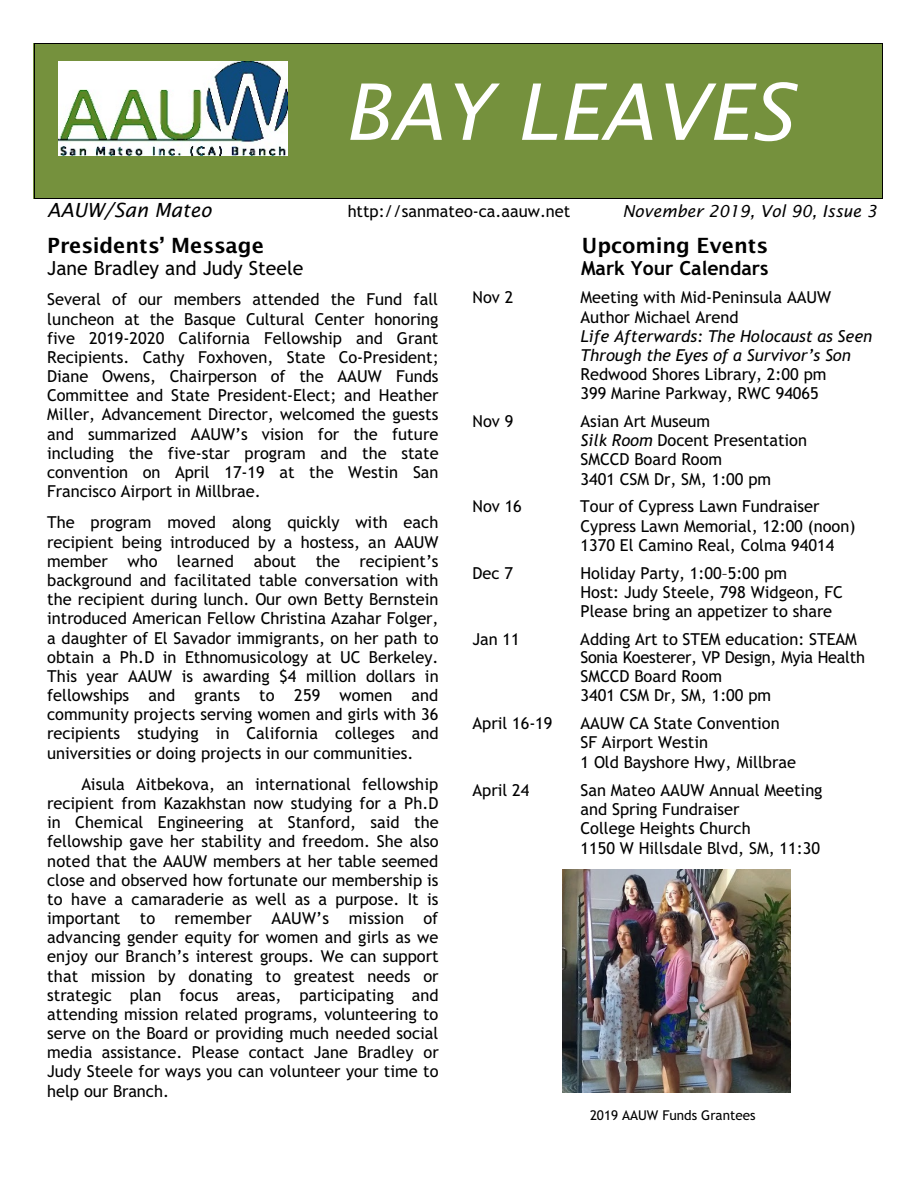
<style>
.page{position:relative;width:918px;height:1188px;background:#fff}
.page>*{position:absolute;margin:0;border:0;box-sizing:border-box;transform-origin:0 0}
.t1{font:italic 78px "Lucida Sans";color:#fff}
.t2{font:21px "Lucida Sans";letter-spacing:-.005em;color:#000}
.t3{font:19.5px "Trebuchet MS";color:#000}
.t4{font:700 19.5px "Trebuchet MS";color:#000}
.t5{font:italic 19.5px "Lucida Sans";color:#000}
.t6{font:16.5px/19.2px "Trebuchet MS";color:#000}
.t7{font:italic 16.5px/19.2px "Trebuchet MS";color:#000}
.t8{font:italic 16.5px "Lucida Sans";color:#000}
.t9{font:13.5px "Trebuchet MS";color:#000}
.s1{font-style:italic}
</style>
<div class="page">
<div style="left:34px;top:43px;width:849px;height:155px;background:#75913d"></div>
<hr style="left:34px;top:43px;width:1px;height:155px;background:#000">
<hr style="left:882px;top:43px;width:1px;height:155px;background:#000">
<hr style="left:34px;top:43px;width:849px;height:1px;background:#000">
<hr style="left:34px;top:198px;width:849px;height:1px;background:#000">
<img style="left:58px;top:61px;width:229px;height:95px">
<img style="left:563px;top:870px;width:228px;height:222px">
<h1 class="t1" style="left:343px;top:80px;width:451px">BAY LEAVES</h1>
<p class="t5" style="left:47px;top:202px;width:166px">AAUW/San Mateo</p>
<p class="t6" style="left:348px;top:203px;width:224px">http://sanmateo-ca.aauw.net</p>
<p class="t8" style="left:622px;top:205px;width:256px">November 2019, Vol 90, Issue 3</p>
<p class="t2" style="left:47px;top:236px;width:218px">Presidents’ Message</p>
<p class="t3" style="left:47px;top:261px;width:258px">Jane Bradley and Judy Steele</p>
<p class="t6" style="left:47px;top:291px;width:393px;text-align:justify">Several of our members attended the Fund fall luncheon at the Basque Cultural Center honoring five 2019-2020 California Fellowship and Grant Recipients. Cathy Foxhoven, State Co-President; Diane Owens, Chairperson of the AAUW Funds Committee and State President-Elect; and Heather Miller, Advancement Director, welcomed the guests and summarized AAUW’s vision for the future including the five-star program and the state convention on April 17-19 at the Westin San Francisco Airport in Millbrae.</p>
<p class="t6" style="left:47px;top:514px;width:393px;text-align:justify">The program moved along quickly with each recipient being introduced by a hostess, an AAUW member who learned about the recipient’s background and facilitated table conversation with the recipient during lunch. Our own Betty Bernstein introduced American Fellow Christina Azahar Folger, a daughter of El Savador immigrants, on her path to obtain a Ph.D in Ethnomusicology at UC Berkeley.<br>This year AAUW is awarding $4 million dollars in fellowships and grants to 259 women and community projects serving women and girls with 36 recipients studying in California colleges and universities or doing projects in our communities.</p>
<p class="t6" style="left:47px;top:776px;width:393px;text-align:justify;text-indent:34px">Aisula Aitbekova, an international fellowship recipient from Kazakhstan now studying for a Ph.D in Chemical Engineering at Stanford, said the fellowship gave her stability and freedom. She also noted that the AAUW members at her table seemed close and observed how fortunate our membership is to have a camaraderie as well as a purpose. It is important to remember AAUW’s mission of advancing gender equity for women and girls as we enjoy our Branch’s interest groups. We can support that mission by donating to greatest needs or strategic plan focus areas, participating and attending mission related programs, volunteering to serve on the Board or providing much needed social media assistance. Please contact Jane Bradley or Judy Steele for ways you can volunteer your time to help our Branch.</p>
<p class="t2" style="left:582px;top:236px;width:188px">Upcoming Events</p>
<p class="t4" style="left:581px;top:261px;width:189px">Mark Your Calendars</p>
<p class="t6" style="left:472px;top:289px;width:42px">Nov 2</p>
<p class="t6" style="left:580px;top:289px;width:252px">Meeting with Mid-Peninsula AAUW<br>Author Michael Arend</p>
<p class="t7" style="left:580px;top:328px;width:293px">Life Afterwards: The Holocaust as Seen<br>Through the Eyes of a Survivor’s Son</p>
<p class="t6" style="left:580px;top:366px;width:248px">Redwood Shores Library, 2:00 pm<br>399 Marine Parkway, RWC 94065</p>
<p class="t6" style="left:472px;top:413px;width:42px">Nov 9</p>
<p class="t6" style="left:580px;top:413px;width:228px">Asian Art Museum<br><span class="s1">Silk Room</span> Docent Presentation<br>SMCCD Board Room<br>3401 CSM Dr, SM, 1:00 pm</p>
<p class="t6" style="left:472px;top:498px;width:51px">Nov 16</p>
<p class="t6" style="left:580px;top:498px;width:277px">Tour of Cypress Lawn Fundraiser<br>Cypress Lawn Memorial, 12:00 (noon)<br>1370 El Camino Real, Colma 94014</p>
<p class="t6" style="left:472px;top:565px;width:42px">Dec 7</p>
<p class="t6" style="left:580px;top:565px;width:264px">Holiday Party, 1:00–5:00 pm<br>Host: Judy Steele, 798 Widgeon, FC<br>Please bring an appetizer to share</p>
<p class="t6" style="left:472px;top:631px;width:49px">Jan 11</p>
<p class="t6" style="left:580px;top:631px;width:286px">Adding Art to STEM education: STEAM<br>Sonia Koesterer, VP Design, Myia Health<br>SMCCD Board Room<br>3401 CSM Dr, SM, 1:00 pm</p>
<p class="t6" style="left:472px;top:715px;width:82px">April 16-19</p>
<p class="t6" style="left:580px;top:715px;width:217px">AAUW CA State Convention<br>SF Airport Westin<br>1 Old Bayshore Hwy, Millbrae</p>
<p class="t6" style="left:472px;top:782px;width:58px">April 24</p>
<p class="t6" style="left:580px;top:782px;width:244px">San Mateo AAUW Annual Meeting and Spring Fundraiser<br>College Heights Church<br>1150 W Hillsdale Blvd, SM, 11:30</p>
<p class="t9" style="left:590px;top:1110px;width:167px">2019 AAUW Funds Grantees</p>
</div>
